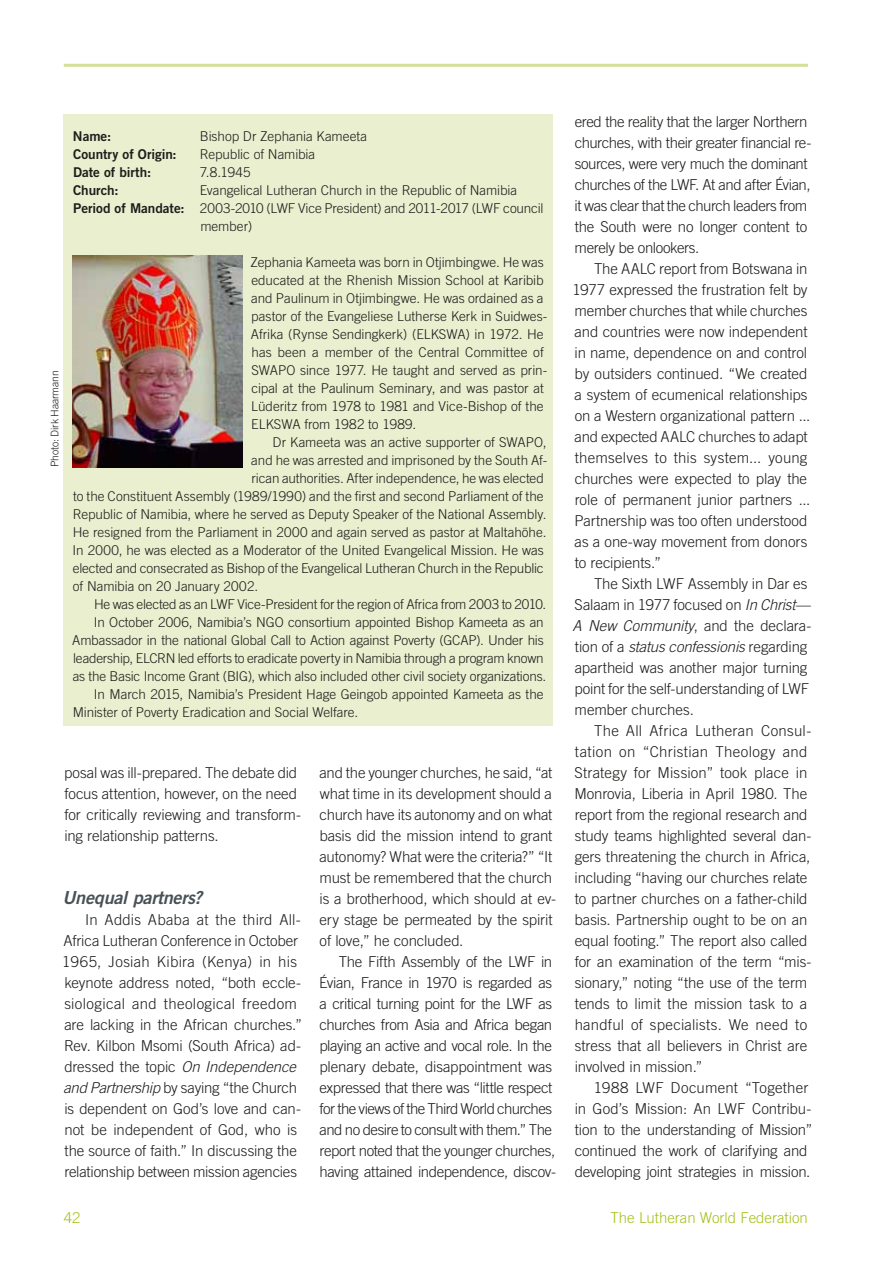
<style>
.page{position:relative;width:893px;height:1263px;background:#fff}
.page>*{position:absolute;margin:0;border:0;box-sizing:border-box;transform-origin:0 0}
.t1{font:18px "Trade Gothic LT Std Bd 2 Obl";letter-spacing:-.01em;color:#485156}
.t2{font:300 15px/21px "Trade Gothic LT Std";letter-spacing:-.01em;color:#1d1d1b}
.t3{font:300 15px "Trade Gothic LT Std";color:#a5c018}
.t4{font:300 13.5px/18px "Trade Gothic LT Std";letter-spacing:-.005em;color:#1d1d1b}
.t5{font:13.5px "Trade Gothic LT Std Bd 2";letter-spacing:-.005em;color:#1d1d1b}
.t6{font:300 10.5px "Trade Gothic LT Std";letter-spacing:-.015em;color:#1d1d1b}
.s1{font-family:"Trade Gothic LT Std Bd 2";font-weight:400}
.s2{font-style:italic}
</style>
<div class="page">
<hr style="left:64px;top:64px;width:744px;height:3px;background:#d5df9a">
<div style="left:64px;top:115px;width:489px;height:611px;background:#eaefcf"></div>
<img style="left:72px;top:255px;width:170px;height:213px">
<p class="t6" style="left:49px;top:467px;width:98px;rotate:-90deg">Photo: Dirk Haarmann</p>
<p class="t5" style="left:73px;top:128px;width:40px">Name:</p>
<p class="t4" style="left:200px;top:127px;width:169px">Bishop Dr Zephania Kameeta</p>
<p class="t5" style="left:73px;top:146px;width:105px">Country of Origin:</p>
<p class="t4" style="left:200px;top:145px;width:117px">Republic of Namibia</p>
<p class="t5" style="left:73px;top:164px;width:80px">Date of birth:</p>
<p class="t4" style="left:200px;top:163px;width:52px">7.8.1945</p>
<p class="t5" style="left:73px;top:182px;width:47px">Church:</p>
<p class="t4" style="left:200px;top:181px;width:319px">Evangelical Lutheran Church in the Republic of Namibia</p>
<p class="t4" style="left:73px;top:199px;width:472px"><span class="s1">Period of Mandate:</span> 2003-2010 (LWF Vice President) and 2011-2017 (LWF council</p>
<p class="t4" style="left:200px;top:217px;width:53px">member)</p>
<p class="t4" style="left:250px;top:253px;width:298px">Zephania Kameeta was born in Otjimbingwe. He was educated at the Rhenish Mission School at Karibib and Paulinum in Otjimbingwe. He was ordained as a pastor of the Evangeliese Lutherse Kerk in Suidwes-Afrika (Rynse Sendingkerk) (ELKSWA) in 1972. He has been a member of the Central Committee of SWAPO since 1977. He taught and served as prin&shy;cipal at the Paulinum Seminary, and was pastor at Lüderitz from 1978 to 1981 and Vice-Bishop of the ELKSWA from 1982 to 1989.</p>
<p class="t4" style="left:273px;top:433px;width:275px">Dr Kameeta was an active supporter of SWAPO,</p>
<p class="t4" style="left:251px;top:451px;width:298px">and he was arrested and imprisoned by the South Af-</p>
<p class="t4" style="left:251px;top:469px;width:294px">rican authorities. After independence, he was elected</p>
<p class="t4" style="left:73px;top:487px;width:472px">to the Constituent Assembly (1989/1990) and the first and second Parliament of the</p>
<p class="t4" style="left:73px;top:505px;width:475px">Republic of Namibia, where he served as Deputy Speaker of the National Assembly.</p>
<p class="t4" style="left:73px;top:523px;width:475px">He resigned from the Parliament in 2000 and again served as pastor at Maltahöhe.</p>
<p class="t4" style="left:73px;top:541px;width:473px">In 2000, he was elected as a Moderator of the United Evangelical Mission. He was</p>
<p class="t4" style="left:73px;top:559px;width:472px">elected and consecrated as Bishop of the Evangelical Lutheran Church in the Republic</p>
<p class="t4" style="left:73px;top:577px;width:187px">of Namibia on 20 January 2002.</p>
<p class="t4" style="left:94px;top:595px;width:454px">He was elected as an LWF Vice-President for the region of Africa from 2003 to 2010.</p>
<p class="t4" style="left:94px;top:613px;width:451px">In October 2006, Namibia’s NGO consortium appointed Bishop Kameeta as an</p>
<p class="t4" style="left:72px;top:631px;width:473px">Ambassador in the national Global Call to Action against Poverty (GCAP). Under his</p>
<p class="t4" style="left:73px;top:649px;width:472px">leadership, ELCRN led efforts to eradicate poverty in Namibia through a program known</p>
<p class="t4" style="left:73px;top:667px;width:475px">as the Basic Income Grant (BIG), which also included other civil society organizations.</p>
<p class="t4" style="left:94px;top:685px;width:451px">In March 2015, Namibia’s President Hage Geingob appointed Kameeta as the</p>
<p class="t4" style="left:73px;top:703px;width:287px">Minister of Poverty Eradication and Social Welfare.</p>
<p class="t2" style="left:64px;top:762px;width:238px">posal was ill-prepared. The debate did focus attention, however, on the need for critically reviewing and transform&shy;ing relationship patterns.</p>
<p class="t1" style="left:63px;top:887px;width:141px">Unequal partners?</p>
<p class="t2" style="left:62px;top:909px;width:241px;text-indent:23px">In Addis Ababa at the third All-Africa Lutheran Conference in October 1965, Josiah Kibira (Kenya) in his keynote address noted, “both eccle&shy;siological and theological freedom are lacking in the African churches.” Rev. Kilbon Msomi (South Africa) ad&shy;dressed the topic <span class="s2">On Independence and Partnership</span> by saying “the Church is dependent on God’s love and can&shy;not be independent of God, who is the source of faith.” In discussing the relationship between mission agencies</p>
<p class="t2" style="left:319px;top:762px;width:238px">and the younger churches, he said, “at what time in its development should a church have its autonomy and on what basis did the mission intend to grant autonomy? What were the criteria?” “It must be remembered that the church is a brotherhood, which should at ev&shy;ery stage be permeated by the spirit of love,” he concluded.</p>
<p class="t2" style="left:319px;top:951px;width:238px;text-indent:20px">The Fifth Assembly of the LWF in Évian, France in 1970 is regarded as a critical turning point for the LWF as churches from Asia and Africa began playing an active and vocal role. In the plenary debate, disappointment was expressed that there was “little respect for the views of the Third World churches and no desire to consult with them.” The report noted that the younger churches, having attained independence, discov-</p>
<p class="t2" style="left:575px;top:111px;width:238px">ered the reality that the larger Northern churches, with their greater financial re&shy;sources, were very much the dominant churches of the LWF. At and after Évian, it was clear that the church leaders from the South were no longer content to merely be onlookers.</p>
<p class="t2" style="left:573px;top:258px;width:239px;text-indent:21px">The AALC report from Botswana in 1977 expressed the frustration felt by member churches that while churches and countries were now independent in name, dependence on and control by outsiders continued. “We created a system of ecumenical relationships on a Western organizational pattern ... and expected AALC churches to adapt themselves to this system... young churches were expected to play the role of permanent junior partners ...<br>Partnership was too often understood as a one-way movement from donors to recipients.”</p>
<p class="t2" style="left:573px;top:573px;width:240px;text-indent:21px">The Sixth LWF Assembly in Dar es Salaam in 1977 focused on <span class="s2">In Christ— A New Community</span>, and the declara&shy;tion of a <span class="s2">status confessionis</span> regarding apartheid was another major turning point for the self-understanding of LWF member churches.</p>
<p class="t2" style="left:574px;top:720px;width:238px;text-indent:20px">The All Africa Lutheran Consul&shy;tation on “Christian Theology and Strategy for Mission” took place in Monrovia, Liberia in April 1980. The report from the regional research and study teams highlighted several dan&shy;gers threatening the church in Africa, including “having our churches relate to partner churches on a father-child basis. Partnership ought to be on an equal footing.” The report also called for an examination of the term “mis&shy;sionary,” noting “the use of the term tends to limit the mission task to a handful of specialists. We need to stress that all believers in Christ are involved in mission.”</p>
<p class="t2" style="left:575px;top:1077px;width:239px;text-indent:19px">1988 LWF Document “Together in God’s Mission: An LWF Contribu&shy;tion to the understanding of Mission” continued the work of clarifying and developing joint strategies in mission.</p>
<p class="t3" style="left:64px;top:1208px;width:18px">42</p>
<p class="t3" style="left:611px;top:1208px;width:199px">The Lutheran World Federation</p>
</div>
